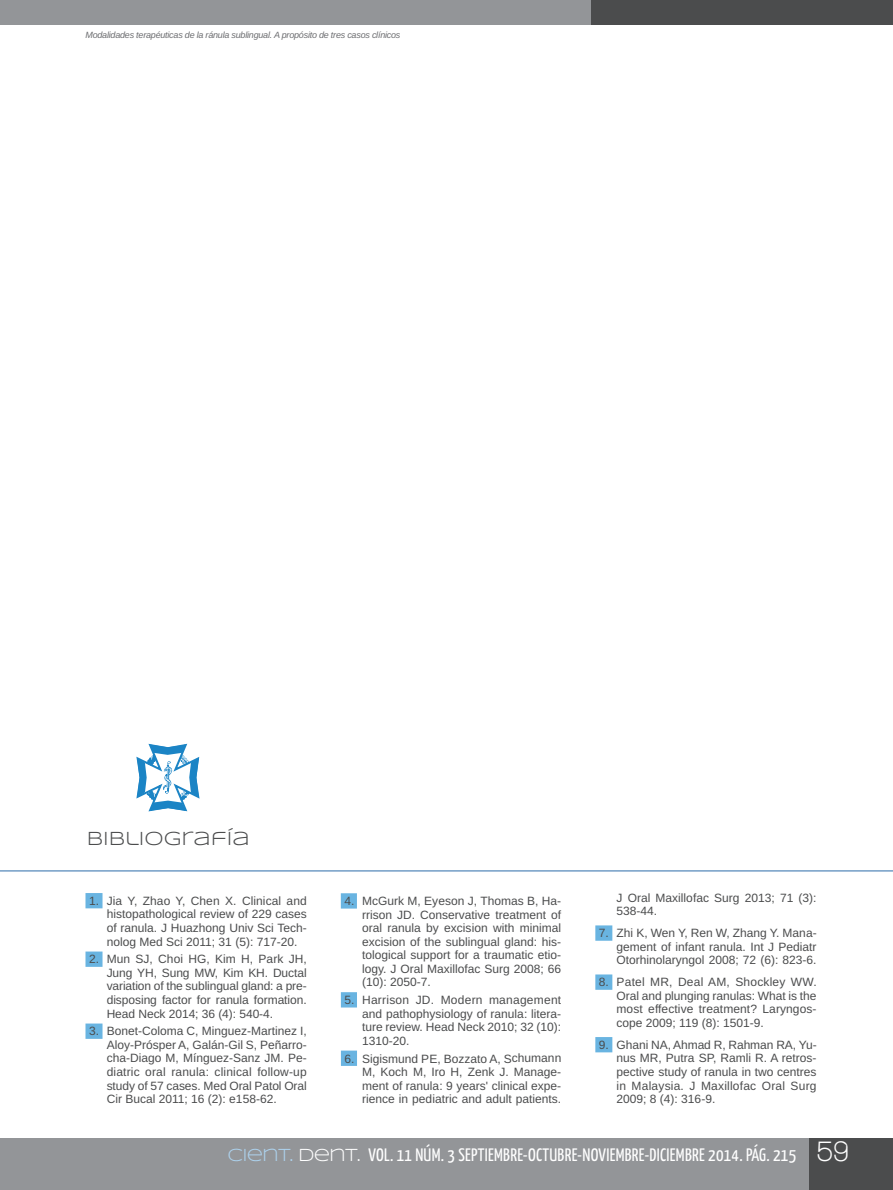
<style>
.page{position:relative;width:893px;height:1190px;background:#fff}
.page>*{position:absolute;margin:0;border:0;box-sizing:border-box;transform-origin:0 0}
.t1{font:19.5px "Syncopate";color:#4b4c4d}
.t2{font:18px "Yanone Kaffeesatz";letter-spacing:.015em;color:#fff}
.t3{font:12px/13.5px "Arimo";color:#4b4c4d;text-align:justify}
.t4{font:italic 9px "Arimo";letter-spacing:-.025em;color:#6c6d70}
.s1{font-family:"Syncopate";color:#add2ed}
.s2{font-family:"Syncopate"}
.s3{font-family:"Walkway";font-weight:700;font-size:30px}
</style>
<div class="page">
<hr style="left:0;top:869px;width:892px;height:2px;background:#739dc6">
<div style="left:0;top:1137px;width:892px;height:52px;background:#939598"></div>
<div style="left:0;top:0;width:599px;height:24px;background:#939598"></div>
<div style="left:591px;top:0;width:301px;height:24px;background:#4b4c4d"></div>
<div style="left:808px;top:1137px;width:84px;height:52px;background:#4b4c4d"></div>
<div style="left:85px;top:892px;width:17px;height:16px;background:#69b4e1"></div>
<div style="left:85px;top:951px;width:17px;height:15px;background:#69b4e1"></div>
<div style="left:85px;top:1023px;width:17px;height:15px;background:#69b4e1"></div>
<div style="left:341px;top:893px;width:16px;height:15px;background:#69b4e1"></div>
<div style="left:341px;top:991px;width:16px;height:16px;background:#69b4e1"></div>
<div style="left:341px;top:1050px;width:16px;height:15px;background:#69b4e1"></div>
<div style="left:595px;top:925px;width:17px;height:15px;background:#69b4e1"></div>
<div style="left:595px;top:974px;width:17px;height:15px;background:#69b4e1"></div>
<div style="left:595px;top:1036px;width:17px;height:16px;background:#69b4e1"></div>
<svg style="left:136px;top:743px;width:64px;height:68px"></svg>
<p class="t4" style="left:85px;top:29px;width:316px">Modalidades terapéuticas de la ránula sublingual. A propósito de tres casos clínicos</p>
<h1 class="t1" style="left:87px;top:826px;width:164px">BIBLIOGRAFÍA</h1>
<p class="t3" style="left:107px;top:893px;width:201px;text-indent:-18px">1. Jia y, Zhao y, Chen X. Clinical and histopathological review of 229 cases of ranula. J huazhong univ Sci Tech&shy;nolog Med Sci 2011; 31 (5): 717-20.</p>
<p class="t3" style="left:107px;top:952px;width:201px;text-indent:-18px">2. Mun SJ, Choi hG, Kim h, Park Jh, Jung yh, Sung MW, Kim Kh. Ductal variation of the sublingual gland: a pre&shy;disposing factor for ranula formation. head Neck 2014; 36 (4): 540-4.</p>
<p class="t3" style="left:107px;top:1024px;width:201px;text-indent:-18px">3. Bonet-Coloma C, Minguez-Martinez I, Aloy-Prósper A, Galán-Gil S, Peñarro&shy;cha-Diago M, Mínguez-Sanz JM. Pe&shy;diatric oral ranula: clinical follow-up study of 57 cases. Med Oral Patol Oral Cir Bucal 2011; 16 (2): e158-62.</p>
<p class="t3" style="left:362px;top:894px;width:201px;text-indent:-18px">4. McGurk M, Eyeson J, Thomas B, ha&shy;rrison JD. Conservative treatment of oral ranula by excision with minimal excision of the sublingual gland: his&shy;tological support for a traumatic etio&shy;logy. J Oral Maxillofac Surg 2008; 66 (10): 2050-7.</p>
<p class="t3" style="left:362px;top:992px;width:201px;text-indent:-18px">5. harrison JD. Modern management and pathophysiology of ranula: litera&shy;ture review. head Neck 2010; 32 (10):<br>1310-20.</p>
<p class="t3" style="left:362px;top:1051px;width:201px;text-indent:-18px">6. Sigismund PE, Bozzato A, Schumann M, Koch M, Iro h, Zenk J. Manage&shy;ment of ranula: 9 years' clinical expe&shy;rience in pediatric and adult patients.</p>
<p class="t3" style="left:616px;top:890px;width:201px">J Oral Maxillofac Surg 2013; 71 (3):<br>538-44.</p>
<p class="t3" style="left:616px;top:926px;width:201px;text-indent:-18px">7. Zhi K, Wen y, Ren W, Zhang y. Mana&shy;gement of infant ranula. Int J Pediatr Otorhinolaryngol 2008; 72 (6): 823-6.</p>
<p class="t3" style="left:616px;top:975px;width:201px;text-indent:-18px">8. Patel MR, Deal AM, Shockley WW.<br>Oral and plunging ranulas: What is the most effective treatment? Laryngos&shy;cope 2009; 119 (8): 1501-9.</p>
<p class="t3" style="left:616px;top:1037px;width:201px;text-indent:-18px">9. Ghani NA, Ahmad R, Rahman RA, yu&shy;nus MR, Putra SP, Ramli R. A retros&shy;pective study of ranula in two centres in Malaysia. J Maxillofac Oral Surg 2009; 8 (4): 316-9.</p>
<h2 class="t2" style="left:227px;top:1143px;width:622px"><span class="s1">CIENT.</span> <span class="s2">DENT.</span> VOL. 11 NÚM. 3 SEPTIEMBRE-OCTUBRE-NOVIEMBRE-DICIEMBRE 2014. PÁG. 215 <span class="s3">59</span></h2>
</div>
